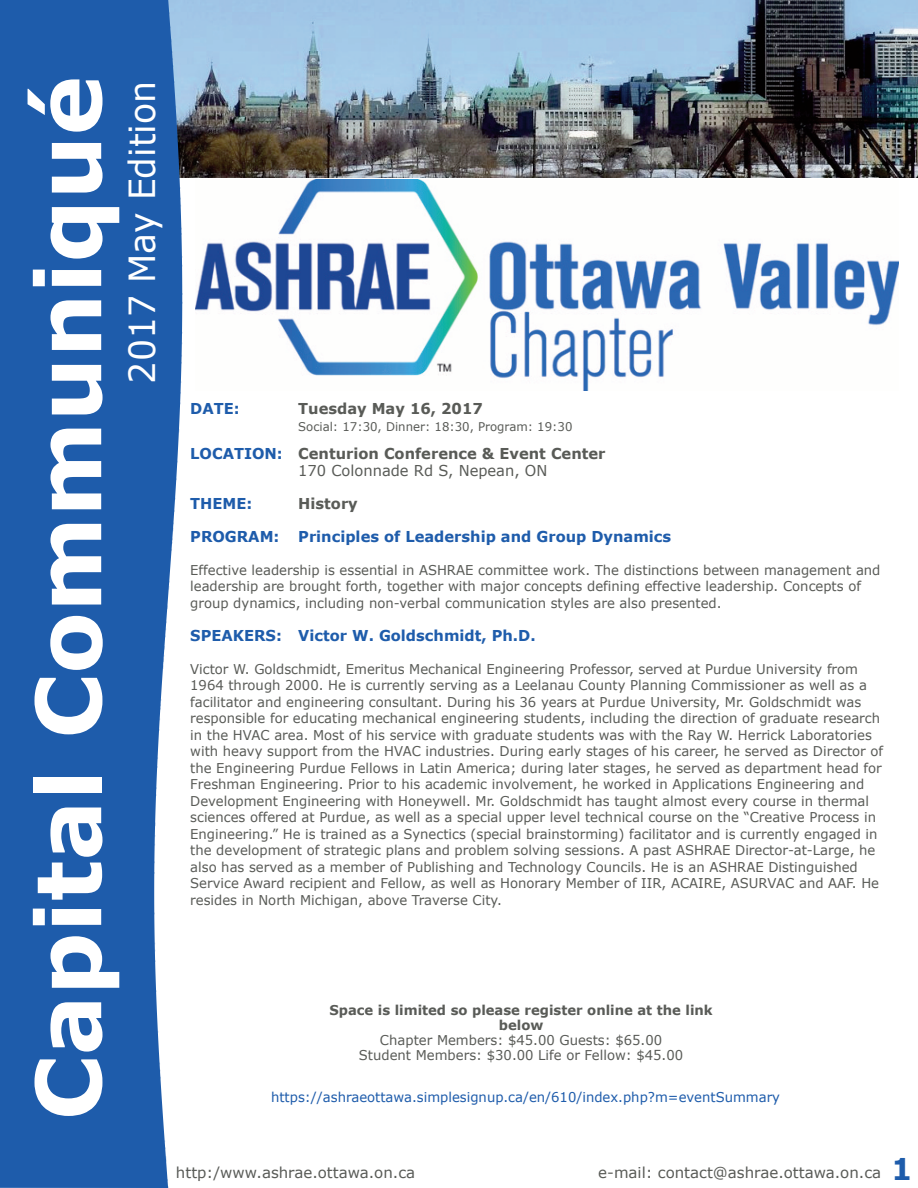
<style>
.page{position:relative;width:918px;height:1188px;background:#fff}
.page>*{position:absolute;margin:0;border:0;box-sizing:border-box;transform-origin:0 0}
.t1{font:700 90px "Verdana";color:#fff}
.t2{font:36px "Verdana";color:#fff;scale:.96 1}
.t3{font:700 30px "Verdana";color:#1e5cab}
.t4{font:700 15px "Verdana";color:#1e5cab}
.t5{font:700 15px/16.5px "Verdana";color:#595b57}
.t6{font:15px "Verdana";color:#595b57}
.t7{font:13.5px/16.5px "Verdana";color:#595b57}
.t8{font:13.5px "Verdana";color:#1e5cab}
.t9{font:700 13.5px/15px "Verdana";color:#595b57;text-align:center}
.t10{font:12px "Verdana";color:#595b57}
.s1{color:#1e5cab}
.s2{font-weight:400}
</style>
<div class="page">
<img style="left:182px;top:0;width:736px;height:177px">
<svg style="left:0;top:0;width:182px;height:1188px;background:#2d67b0"></svg>
<img style="left:195px;top:179px;width:704px;height:211px">
<h1 class="t1" style="left:11px;top:1120px;width:1046px;rotate:-90deg">Capital Communiqué</h1>
<h2 class="t2" style="left:119px;top:384px;width:317px;rotate:-90deg">2017 May Edition</h2>
<p class="t4" style="left:190px;top:399px;width:51px">DATE:</p>
<p class="t5" style="left:298px;top:400px;width:186px">Tuesday May 16, 2017</p>
<p class="t10" style="left:298px;top:418px;width:276px">Social: 17:30, Dinner: 18:30, Program: 19:30</p>
<p class="t5" style="left:298px;top:445px;width:309px;text-indent:-108px"><span class="s1">LOCATION:</span> Centurion Conference &amp; Event Center<br><span class="s2">170 Colonnade Rd S, Nepean, ON</span></p>
<p class="t4" style="left:190px;top:493px;width:64px">THEME:</p>
<p class="t5" style="left:298px;top:494px;width:61px">History</p>
<p class="t4" style="left:190px;top:526px;width:91px">PROGRAM:</p>
<p class="t4" style="left:298px;top:526px;width:374px">Principles of Leadership and Group Dynamics</p>
<p class="t7" style="left:190px;top:561px;width:692px">Effective leadership is essential in ASHRAE committee work. The distinctions between management and leadership are brought forth, together with major concepts defining effective leadership. Concepts of group dynamics, including non-verbal communication styles are also presented.</p>
<p class="t4" style="left:190px;top:625px;width:347px">SPEAKERS: Victor W. Goldschmidt, Ph.D.</p>
<p class="t7" style="left:190px;top:660px;width:694px">Victor W. Goldschmidt, Emeritus Mechanical Engineering Professor, served at Purdue University from 1964 through 2000. He is currently serving as a Leelanau County Planning Commissioner as well as a facilitator and engineering consultant. During his 36 years at Purdue University, Mr. Goldschmidt was responsible for educating mechanical engineering students, including the direction of graduate research in the HVAC area. Most of his service with graduate students was with the Ray W. Herrick Laboratories with heavy support from the HVAC industries. During early stages of his career, he served as Director of the Engineering Purdue Fellows in Latin America; during later stages, he served as department head for Freshman Engineering. Prior to his academic involvement, he worked in Applications Engineering and Development Engineering with Honeywell. Mr. Goldschmidt has taught almost every course in thermal sciences offered at Purdue, as well as a special upper level technical course on the “Creative Process in Engineering.” He is trained as a Synectics (special brainstorming) facilitator and is currently engaged in the development of strategic plans and problem solving sessions. A past ASHRAE Director-at-Large, he also has served as a member of Publishing and Technology Councils. He is an ASHRAE Distinguished Service Award recipient and Fellow, as well as Honorary Member of IIR, ACAIRE, ASURVAC and AAF. He resides in North Michigan, above Traverse City.</p>
<p class="t9" style="left:329px;top:1002px;width:385px">Space is limited so please register online at the link below</p>
<p class="t7" style="left:359px;top:1032px;width:326px;line-height:15px;text-align:center">Chapter Members: $45.00 Guests: $65.00<br>Student Members: $30.00 Life or Fellow: $45.00</p>
<p class="t8" style="left:271px;top:1088px;width:511px">https://ashraeottawa.simplesignup.ca/en/610/index.php?m=eventSummary</p>
<p class="t6" style="left:176px;top:1163px;width:241px">http:/www.ashrae.ottawa.on.ca</p>
<p class="t6" style="left:598px;top:1163px;width:284px">e-mail: contact@ashrae.ottawa.on.ca</p>
<h3 class="t3" style="left:891px;top:1150px;width:23px">1</h3>
</div>
